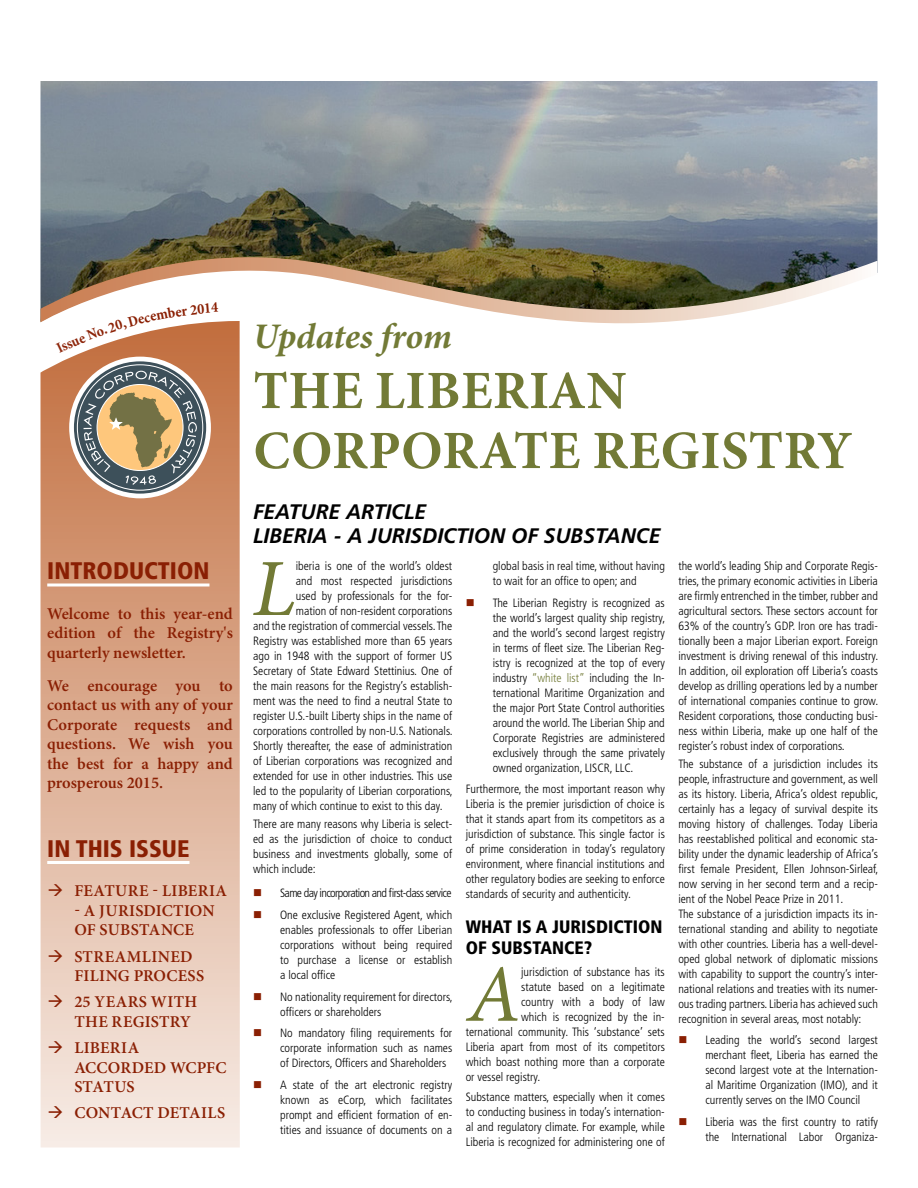
<style>
.page{position:relative;width:918px;height:1188px;background:#fff}
.page>*{position:absolute;margin:0;border:0;box-sizing:border-box;transform-origin:0 0}
.t1{font:italic 81.3px "Minion Pro";color:#727a36}
.t2{font:700 54px/60px "Minion Pro";letter-spacing:.01em;color:#727a36}
.t3{font:italic 700 36px "Minion Pro";letter-spacing:-.005em;color:#727a36}
.t4{font:900 condensed 24px "Frutiger LT Std";color:#8a1f03}
.t5{font:italic 700 21px/24px "Frutiger LT Std";color:#000}
.t6{font:900 condensed 18px/21px "Frutiger LT Std";color:#000}
.t7{font:600 16.5px/19.5px "Minion Pro";color:#8a1f03;text-align:justify}
.t8{font:600 16.5px/19.5px "Minion Pro";letter-spacing:.02em;color:#8a1f03}
.t9{font:600 16.5px "Minion Pro";letter-spacing:.025em;color:#8a1f03}
.t10{font:300 condensed 12px/15px "Frutiger LT Std";color:#000;text-align:justify}
.t11{font:300 condensed 12px/21.8px "Frutiger LT Std";letter-spacing:-.05em;color:#000}
.s1{color:#727a36}
</style>
<div class="page">
<img style="left:40px;top:81px;width:838px;height:166px">
<svg style="left:40px;top:247px;width:838px;height:77px"></svg>
<svg style="left:40px;top:321px;width:200px;height:827px;background:#dfb59d"></svg>
<hr style="left:47px;top:584px;width:162px;height:2px;background:#fff">
<hr style="left:47px;top:861px;width:143px;height:3px;background:#fff">
<div style="left:69px;top:357px;width:142px;height:141px;border:17px solid #fff;border-radius:50%"></div>
<svg style="left:74px;top:361px;width:132px;height:133px;background:#5c6c75"></svg>
<svg style="left:84px;top:371px;width:113px;height:114px;background:#958d74"></svg>
<svg style="left:49px;top:884px;width:13px;height:12px"></svg>
<svg style="left:49px;top:949px;width:13px;height:13px"></svg>
<svg style="left:49px;top:995px;width:13px;height:12px"></svg>
<svg style="left:49px;top:1041px;width:13px;height:12px"></svg>
<svg style="left:49px;top:1106px;width:13px;height:12px"></svg>
<svg style="left:56px;top:303px;width:162px;height:50px"></svg>
<h3 class="t4" style="left:47px;top:556px;width:164px">INTRODUCTION</h3>
<h3 class="t7" style="left:47px;top:604px;width:187px">Welcome to this year-end edition of the Registry's quarterly newsletter.</h3>
<h3 class="t7" style="left:47px;top:676px;width:187px">We encourage you to contact us with any of your Corporate requests and questions. We wish you the best for a happy and prosperous 2015.</h3>
<h3 class="t4" style="left:47px;top:834px;width:144px">IN THIS ISSUE</h3>
<h3 class="t9" style="left:74px;top:881px;width:154px">FEATURE - LIBERIA</h3>
<h3 class="t7" style="left:74px;top:901px;width:142px">- A JURISDICTION<br>OF SUBSTANCE</h3>
<h3 class="t8" style="left:74px;top:947px;width:131px">STREAMLINED<br>FILING PROCESS</h3>
<h3 class="t8" style="left:74px;top:993px;width:124px">25 YEARS WITH<br>THE REGISTRY</h3>
<h3 class="t7" style="left:74px;top:1039px;width:154px;text-align:left">LIBERIA<br>ACCORDED WCPFC<br>STATUS</h3>
<h3 class="t7" style="left:74px;top:1104px;width:153px">CONTACT DETAILS</h3>
<h3 class="t3" style="left:253px;top:315px;width:200px">Updates from</h3>
<h2 class="t2" style="left:253px;top:363px;width:600px">THE LIBERIAN<br>CORPORATE REGISTRY</h2>
<h3 class="t5" style="left:253px;top:500px;width:409px">FEATURE ARTICLE<br>LIBERIA - A JURISDICTION OF SUBSTANCE</h3>
<h1 class="t1" style="left:253px;top:540px;width:45px">L</h1>
<p class="t10" style="left:296px;top:559px;width:158px">iberia is one of the world’s oldest</p>
<p class="t10" style="left:493px;top:558px;width:174px">global basis in real time, without having to wait for an office to open; and</p>
<p class="t10" style="left:493px;top:595px;width:174px">The Liberian Registry is recognized as the world’s largest quality ship registry, and the world’s second largest registry in terms of fleet size. The Liberian Reg&shy;istry is recognized at the top of every industry <span class="s1">“white list”</span> including the In&shy;ternational Maritime Organization and the major Port State Control authorities around the world. The Liberian Ship and Corporate Registries are administered exclusively through the same privately owned organization, LISCR, LLC.</p>
<p class="t10" style="left:466px;top:782px;width:201px">Furthermore, the most important reason why Liberia is the premier jurisdiction of choice is that it stands apart from its competitors as a jurisdiction of substance. This single factor is of prime consideration in today’s regulatory environment, where financial institutions and other regulatory bodies are seeking to enforce standards of security and authenticity.</p>
<h3 class="t6" style="left:466px;top:916px;width:198px">WHAT IS A JURISDICTION<br>OF SUBSTANCE?</h3>
<h1 class="t1" style="left:467px;top:946px;width:56px">A</h1>
<p class="t10" style="left:521px;top:964px;width:145px">jurisdiction of substance has its</p>
<p class="t10" style="left:678px;top:559px;width:202px">the world’s leading Ship and Corporate Regis&shy;tries, the primary economic activities in Liberia are firmly entrenched in the timber, rubber and agricultural sectors. These sectors account for 63% of the country’s GDP. Iron ore has tradi&shy;tionally been a major Liberian export. Foreign investment is driving renewal of this industry.<br>In addition, oil exploration off Liberia’s coasts develop as drilling operations led by a number of international companies continue to grow.<br>Resident corporations, those conducting busi&shy;ness within Liberia, make up one half of the register’s robust index of corporations.</p>
<p class="t10" style="left:678px;top:756px;width:202px;text-align:left">The substance of a jurisdiction includes its people, infrastructure and government, as well as its history. Liberia, Africa’s oldest republic, certainly has a legacy of survival despite its moving history of challenges. Today Liberia has reestablished political and economic sta&shy;bility under the dynamic leadership of Africa’s first female President, Ellen Johnson-Sirleaf, now serving in her second term and a recip&shy;ient of the Nobel Peace Prize in 2011.<br>The substance of a jurisdiction impacts its in&shy;ternational standing and ability to negotiate with other countries. Liberia has a well-devel&shy;oped global network of diplomatic missions with capability to support the country’s inter&shy;national relations and treaties with its numer&shy;ous trading partners. Liberia has achieved such recognition in several areas, most notably:</p>
<p class="t10" style="left:705px;top:1033px;width:174px">Leading the world’s second largest merchant fleet, Liberia has earned the second largest vote at the Internation&shy;al Maritime Organization (IMO), and it currently serves on the IMO Council</p>
<p class="t10" style="left:705px;top:1115px;width:174px">Liberia was the first country to ratify the International Labor Organiza-</p>
<p class="t10" style="left:296px;top:574px;width:158px">and most respected jurisdictions</p>
<p class="t10" style="left:296px;top:589px;width:158px">used by professionals for the for-</p>
<p class="t10" style="left:296px;top:604px;width:158px">mation of non-resident corporations</p>
<p class="t10" style="left:253px;top:619px;width:201px">and the registration of commercial vessels. The</p>
<p class="t10" style="left:253px;top:634px;width:201px">Registry was established more than 65 years</p>
<p class="t10" style="left:253px;top:649px;width:201px">ago in 1948 with the support of former US</p>
<p class="t10" style="left:253px;top:664px;width:201px">Secretary of State Edward Stettinius. One of</p>
<p class="t10" style="left:253px;top:679px;width:201px">the main reasons for the Registry’s establish-</p>
<p class="t10" style="left:253px;top:694px;width:201px">ment was the need to find a neutral State to</p>
<p class="t10" style="left:253px;top:709px;width:201px">register U.S.-built Liberty ships in the name of</p>
<p class="t10" style="left:253px;top:724px;width:201px">corporations controlled by non-U.S. Nationals.</p>
<p class="t10" style="left:253px;top:739px;width:201px">Shortly thereafter, the ease of administration</p>
<p class="t10" style="left:253px;top:754px;width:201px">of Liberian corporations was recognized and</p>
<p class="t10" style="left:253px;top:769px;width:201px">extended for use in other industries. This use</p>
<p class="t10" style="left:253px;top:784px;width:201px">led to the popularity of Liberian corporations,</p>
<p class="t10" style="left:253px;top:799px;width:191px">many of which continue to exist to this day.</p>
<p class="t10" style="left:253px;top:816px;width:201px">There are many reasons why Liberia is select&shy;ed as the jurisdiction of choice to conduct business and investments globally, some of which include:</p>
<p class="t11" style="left:280px;top:882px;width:174px">Same day incorporation and first-class service<br>One exclusive Registered Agent, which</p>
<p class="t10" style="left:280px;top:922px;width:174px">enables professionals to offer Liberian corporations without being required to purchase a license or establish a local office</p>
<p class="t10" style="left:280px;top:989px;width:174px">No nationality requirement for directors, officers or shareholders</p>
<p class="t10" style="left:280px;top:1026px;width:174px">No mandatory filing requirements for corporate information such as names of Directors, Officers and Shareholders</p>
<p class="t10" style="left:280px;top:1078px;width:174px">A state of the art electronic registry known as eCorp, which facilitates prompt and efficient formation of en&shy;tities and issuance of documents on a</p>
<p class="t10" style="left:521px;top:979px;width:145px">statute based on a legitimate</p>
<p class="t10" style="left:521px;top:994px;width:145px">country with a body of law</p>
<p class="t10" style="left:521px;top:1009px;width:145px">which is recognized by the in-</p>
<p class="t10" style="left:466px;top:1024px;width:201px">ternational community. This ‘substance’ sets</p>
<p class="t10" style="left:466px;top:1039px;width:201px">Liberia apart from most of its competitors</p>
<p class="t10" style="left:466px;top:1054px;width:201px">which boast nothing more than a corporate</p>
<p class="t10" style="left:466px;top:1069px;width:76px">or vessel registry.</p>
<p class="t10" style="left:466px;top:1090px;width:201px">Substance matters, especially when it comes to conducting business in today’s internation&shy;al and regulatory climate. For example, while Liberia is recognized for administering one of</p>
</div>
